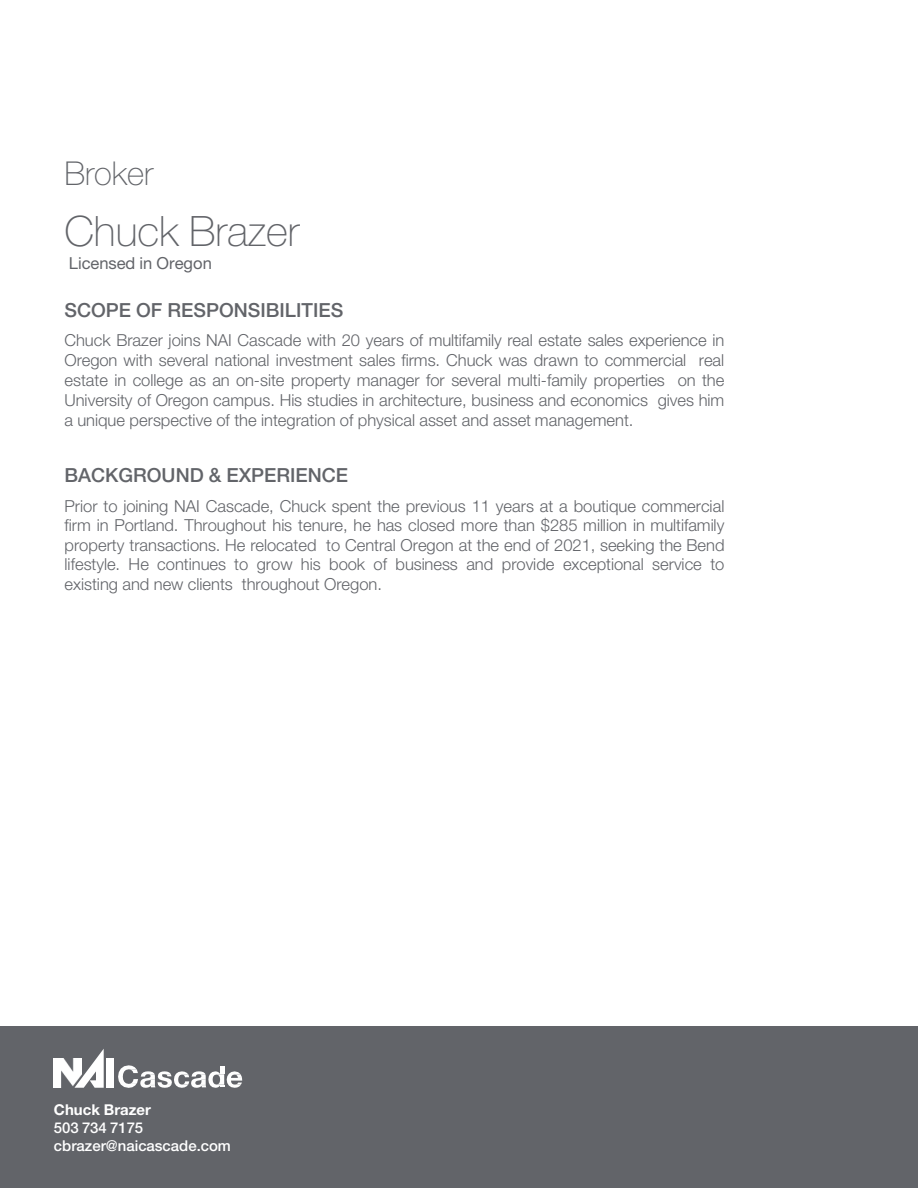
<style>
.page{position:relative;width:918px;height:1188px;background:#fff}
.page>*{position:absolute;margin:0;border:0;box-sizing:border-box;transform-origin:0 0}
.t1{font:100 42px "Helvetica Neue LT Std";color:#626469}
.t2{font:100 33px "Helvetica Neue LT Std";color:#626469}
.t3{font:500 19.5px "Helvetica Neue LT Std";color:#626469}
.t4{font:300 16.5px/19.8px "Helvetica Neue LT Std";color:#626469;text-align:justify}
.t5{font:16.5px "Helvetica Neue LT Std";color:#626469}
.t6{font:500 15px "Helvetica Neue LT Std";color:#fff}
.t7{font:700 15px "Helvetica Neue LT Std";color:#fff}
</style>
<div class="page">
<div style="left:0;top:1026px;width:918px;height:162px;background:#626469"></div>
<img style="left:54px;top:1058px;width:20px;height:30px">
<svg style="left:74px;top:1049px;width:30px;height:39px"></svg>
<div style="left:106px;top:1058px;width:8px;height:30px;background:#fff"></div>
<svg style="left:118px;top:1065px;width:124px;height:23px"></svg>
<h2 class="t2" style="left:64px;top:154px;width:91px">Broker</h2>
<p class="t1" style="left:64px;top:207px;width:237px">Chuck Brazer</p>
<p class="t5" style="left:69px;top:254px;width:144px">Licensed in Oregon</p>
<p class="t3" style="left:64px;top:298px;width:280px">SCOPE OF RESPONSIBILITIES</p>
<p class="t4" style="left:64px;top:330px;width:661px">Chuck Brazer joins NAI Cascade with 20 years of multifamily real estate sales experience in Oregon with several national investment sales firms. Chuck was drawn to commercial real estate in college as an on-site property manager for several multi-family properties on the University of Oregon campus. His studies in architecture, business and economics gives him a unique perspective of the integration of physical asset and asset management.</p>
<p class="t3" style="left:64px;top:464px;width:285px">BACKGROUND &amp; EXPERIENCE</p>
<p class="t4" style="left:64px;top:496px;width:662px">Prior to joining NAI Cascade, Chuck spent the previous 11 years at a boutique commercial firm in Portland. Throughout his tenure, he has closed more than $285 million in multifamily property transactions. He relocated to Central Oregon at the end of 2021, seeking the Bend lifestyle. He continues to grow his book of business and provide exceptional service to existing and new clients throughout Oregon.</p>
<p class="t7" style="left:54px;top:1101px;width:99px">Chuck Brazer</p>
<p class="t6" style="left:54px;top:1119px;width:91px">503 734 7175</p>
<p class="t6" style="left:54px;top:1137px;width:178px">cbrazer@naicascade.com</p>
</div>
